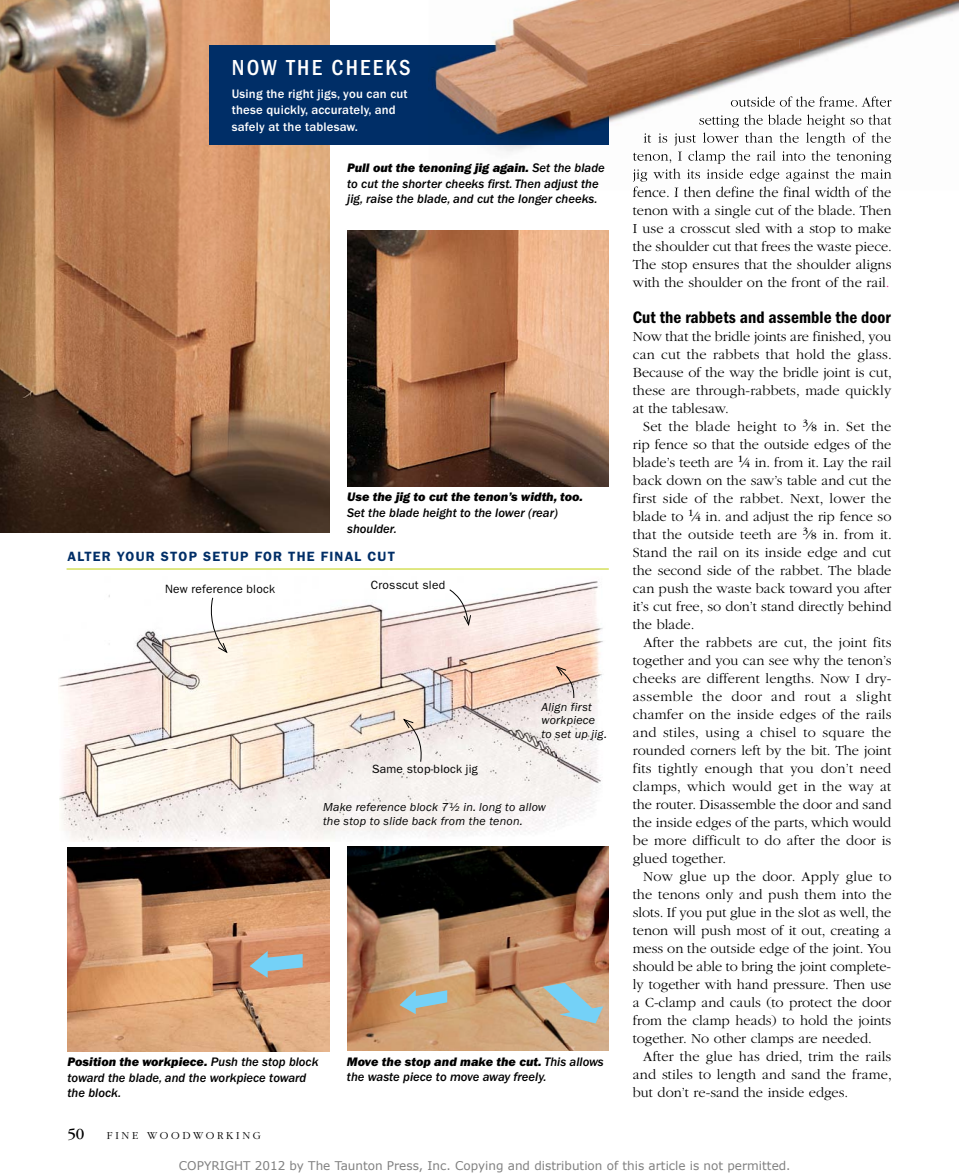
<style>
.page{position:relative;width:959px;height:1175px;background:#fff}
.page>*{position:absolute;margin:0;border:0;box-sizing:border-box;transform-origin:0 0}
.t1{font:500 condensed 22.5px "ITC Franklin Gothic Std";letter-spacing:.1em;color:#fff}
.t2{font:17.25px "ITC Franklin Gothic Std Dm Cd";letter-spacing:.005em;color:#000}
.t3{font:16.05px "ITC Garamond Std";color:#000}
.t4{font:300 14.4px/18px "ITC Garamond Std";color:#000;text-align:justify}
.t5{font:600 13.5px "ITC Franklin Gothic Std";letter-spacing:.09em;color:#002e67}
.t6{font:12.75px/15.8px "ITC Franklin Gothic Std Med It";color:#000}
.t7{font:12.75px "ITC Franklin Gothic Std Hvy It";color:#000}
.t8{font:500 12.75px/16.5px "ITC Franklin Gothic Std";letter-spacing:.015em;color:#fff}
.t9{font:italic 12px/13.5px "ITC Franklin Gothic Std";letter-spacing:.02em;color:#000}
.t10{font:12px "Verdana";color:#808080}
.t11{font:12px "ITC Franklin Gothic Std";letter-spacing:.02em;color:#000}
.t12{font:300 11.1px "ITC Garamond Std";letter-spacing:.24em;color:#000}
.s1{font-family:"ITC Franklin Gothic Std Med It"}
.s2{color:#ec008c}
.s3{font-weight:400}
.s4{font-weight:400;font-size:10.05px}
</style>
<div class="page">
<img style="left:59px;top:568px;width:544px;height:274px">
<img style="left:0;top:0;width:329px;height:532px">
<img style="left:347px;top:230px;width:262px;height:256px">
<img style="left:68px;top:847px;width:261px;height:204px">
<img style="left:347px;top:846px;width:262px;height:204px">
<div style="left:209px;top:45px;width:400px;height:99px;background:#002e67"></div>
<svg style="left:250px;top:951px;width:53px;height:26px"></svg>
<svg style="left:399px;top:990px;width:48px;height:24px"></svg>
<svg style="left:542px;top:982px;width:61px;height:41px;background:#aab9b2"></svg>
<hr style="left:67px;top:568px;width:542px;height:2px;background:#d5e05b">
<svg style="left:555px;top:665px;width:19px;height:34px"></svg>
<svg style="left:402px;top:718px;width:21px;height:44px"></svg>
<svg style="left:209px;top:597px;width:19px;height:57px"></svg>
<img style="left:493px;top:0;width:465px;height:45px">
<img style="left:588px;top:39px;width:211px;height:106px">
<img style="left:799px;top:33px;width:159px;height:146px">
<img style="left:429px;top:144px;width:161px;height:8px">
<img style="left:731px;top:96px;width:160px;height:11px">
<img style="left:699px;top:114px;width:192px;height:14px">
<img style="left:643px;top:132px;width:248px;height:14px">
<img style="left:633px;top:150px;width:258px;height:14px">
<img style="left:633px;top:168px;width:258px;height:14px">
<img style="left:634px;top:186px;width:245px;height:4px">
<img style="left:434px;top:45px;width:175px;height:99px">
<svg style="left:448px;top:588px;width:23px;height:39px"></svg>
<h1 class="t1" style="left:232px;top:55px;width:180px">NOW THE CHEEKS</h1>
<p class="t8" style="left:232px;top:86px;width:177px">Using the right jigs, you can cut these quickly, accurately, and safely at the tablesaw.</p>
<p class="t7" style="left:347px;top:160px;width:259px">Pull out the tenoning jig again. <span class="s1">Set the blade</span></p>
<p class="t6" style="left:347px;top:176px;width:253px">to cut the shorter cheeks first. Then adjust the jig, raise the blade, and cut the longer cheeks.</p>
<p class="t7" style="left:347px;top:489px;width:237px">Use the jig to cut the tenon’s width, too.</p>
<p class="t6" style="left:347px;top:505px;width:213px">Set the blade height to the lower (rear) shoulder.</p>
<p class="t5" style="left:68px;top:548px;width:329px">ALTER YOUR STOP SETUP FOR THE FINAL CUT</p>
<p class="t11" style="left:165px;top:582px;width:112px">New reference block</p>
<p class="t11" style="left:371px;top:578px;width:76px">Crosscut sled</p>
<p class="t11" style="left:372px;top:761px;width:107px">Same stop-block jig</p>
<p class="t9" style="left:541px;top:700px;width:67px">Align first workpiece to set up jig.</p>
<p class="t9" style="left:323px;top:800px;width:224px">Make reference block 7½ in. long to allow the stop to slide back from the tenon.</p>
<p class="t7" style="left:68px;top:1054px;width:252px">Position the workpiece. <span class="s1">Push the stop block</span></p>
<p class="t6" style="left:68px;top:1069px;width:240px">toward the blade, and the workpiece toward the block.</p>
<p class="t7" style="left:347px;top:1053px;width:258px">Move the stop and make the cut. <span class="s1">This allows</span></p>
<p class="t6" style="left:347px;top:1069px;width:201px">the waste piece to move away freely.</p>
<p class="t4" style="left:632px;top:183px;width:260px">fence. I then define the final width of the tenon with a single cut of the blade. Then I use a crosscut sled with a stop to make the shoulder cut that frees the waste piece.<br>The stop ensures that the shoulder aligns with the shoulder on the front of the rail<span class="s2">.</span></p>
<p class="t2" style="left:633px;top:307px;width:259px">Cut the rabbets and assemble the door</p>
<p class="t4" style="left:633px;top:327px;width:260px">Now that the bridle joints are finished, you can cut the rabbets that hold the glass.<br>Because of the way the bridle joint is cut, these are through-rabbets, made quickly at the tablesaw.</p>
<p class="t4" style="left:632px;top:417px;width:260px;text-indent:10px">Set the blade height to <sup>3</sup><span class="s3">⁄</span><span class="s4">8</span> in. Set the rip fence so that the outside edges of the blade’s teeth are <sup>1</sup><span class="s3">⁄</span><span class="s4">4</span> in. from it. Lay the rail back down on the saw’s table and cut the first side of the rabbet. Next, lower the blade to <sup>1</sup><span class="s3">⁄</span><span class="s4">4</span> in. and adjust the rip fence so that the outside teeth are <sup>3</sup><span class="s3">⁄</span><span class="s4">8</span> in. from it.<br>Stand the rail on its inside edge and cut the second side of the rabbet. The blade can push the waste back toward you after it’s cut free, so don’t stand directly behind the blade.</p>
<p class="t4" style="left:633px;top:633px;width:260px;text-indent:10px">After the rabbets are cut, the joint fits together and you can see why the tenon’s cheeks are different lengths. Now I dry&shy;assemble the door and rout a slight chamfer on the inside edges of the rails and stiles, using a chisel to square the rounded corners left by the bit. The joint fits tightly enough that you don’t need clamps, which would get in the way at the router. disassemble the door and sand the inside edges of the parts, which would be more difficult to do after the door is glued together.</p>
<p class="t4" style="left:633px;top:867px;width:260px;text-indent:10px">Now glue up the door. Apply glue to the tenons only and push them into the slots. If you put glue in the slot as well, the tenon will push most of it out, creating a mess on the outside edge of the joint. You should be able to bring the joint complete&shy;ly together with hand pressure. Then use a C-clamp and cauls (to protect the door from the clamp heads) to hold the joints together. No other clamps are needed.</p>
<p class="t4" style="left:633px;top:1047px;width:260px;text-indent:10px">After the glue has dried, trim the rails and stiles to length and sand the frame, but don’t re-sand the inside edges.</p>
<p class="t3" style="left:68px;top:1124px;width:18px">50</p>
<p class="t12" style="left:107px;top:1129px;width:155px">FINE w oodw or k INg</p>
<p class="t10" style="left:179px;top:1158px;width:613px">COPYRIGHT 2012 by The Taunton Press, Inc. Copying and distribution of this article is not permitted.</p>
</div>
